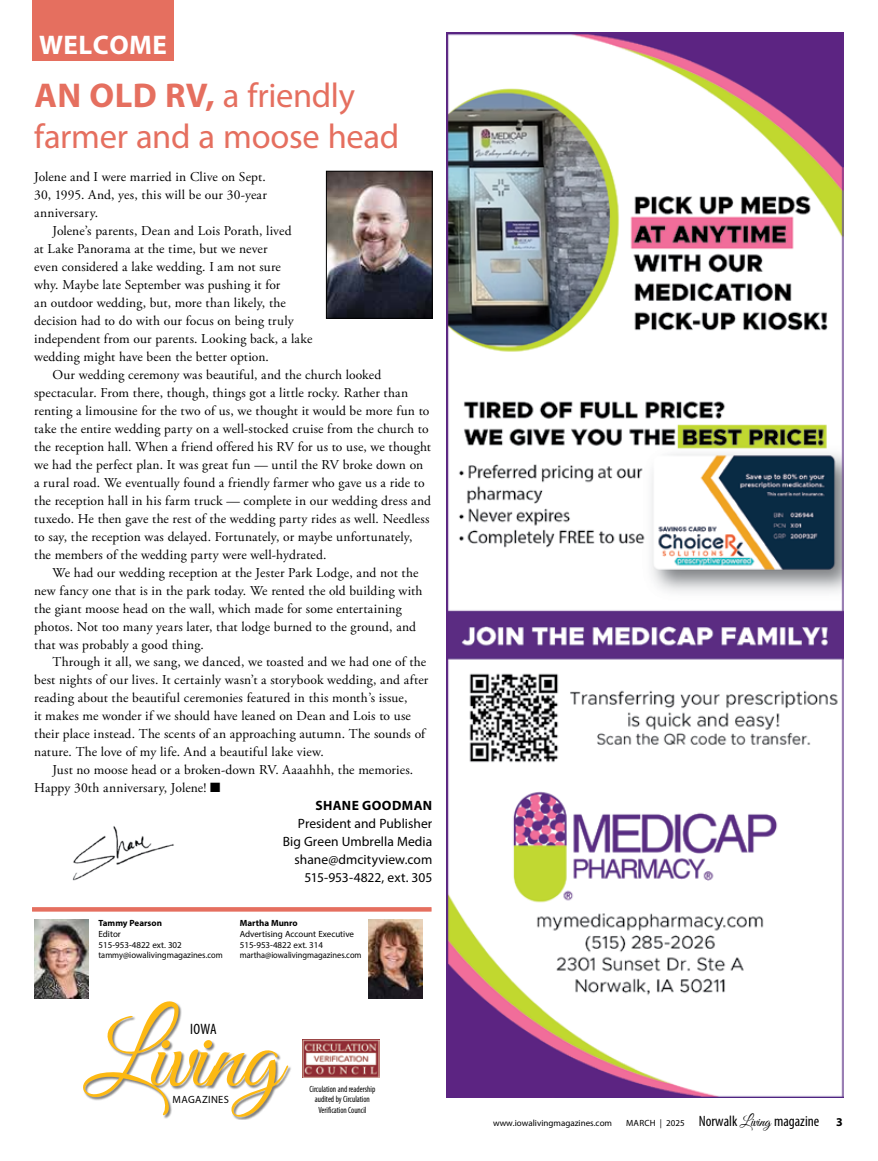
<style>
.page{position:relative;width:878px;height:1161px;background:#fff}
.page>*{position:absolute;margin:0;border:0;box-sizing:border-box;transform-origin:0 0}
.t1{font:99.15px "Great Vibes";letter-spacing:-.005em;color:#fdb913}
.t2{font:34.5px/41.4px "Myriad Pro";letter-spacing:-.01em;color:#e56f5f}
.t3{font:700 27px "Myriad Pro";letter-spacing:.02em;color:#fff}
.t4{font:condensed 15.15px "Myriad Pro";color:#000}
.t5{font:13.5px/18px "Adobe Garamond Pro";letter-spacing:.01em;color:#000}
.t6{font:13.5px/18px "Myriad Pro";color:#000;text-align:right}
.t7{font:700 13.5px "Myriad Pro";letter-spacing:.03em;color:#000}
.t8{font:700 12px "Myriad Pro";color:#000}
.t9{font:10.5px "Myriad Pro";letter-spacing:.035em;color:#000}
.t10{font:9px/10.8px "Myriad Pro";color:#000}
.t11{font:condensed 9px/10.5px "Myriad Pro";color:#000;text-align:center;scale:.91 1}
.t12{font:700 9px "Myriad Pro";color:#000}
.s1{font-weight:700}
.s2{font-stretch:condensed;font-size:15px}
.s3{font-family:"Great Vibes";font-size:15px}
</style>
<div class="page">
<div style="left:32px;top:0;width:142px;height:60px;background:#e56f5f"></div>
<svg style="left:32px;top:907px;width:399px;height:4px;background:#e57364"></svg>
<img style="left:34px;top:920px;width:54px;height:79px">
<div style="left:83px;top:1001px;width:209px;height:119px;background:#000;opacity:.5"></div>
<img style="left:302px;top:1039px;width:78px;height:38px">
<img style="left:368px;top:920px;width:54px;height:79px">
<img style="left:72px;top:826px;width:102px;height:55px">
<img style="left:328px;top:173px;width:102px;height:144px">
<div style="left:326px;top:171px;width:106px;height:148px;border:1px solid #000"></div>
<img style="left:446px;top:32px;width:397px;height:1066px">
<h3 class="t3" style="left:39px;top:27px;width:129px">WELCOME</h3>
<h2 class="t2" style="left:34px;top:74px;width:366px"><span class="s1">AN OLD RV,</span> a friendly farmer and a moose head</h2>
<p class="t5" style="left:34px;top:168px;width:234px;text-align:justify">Jolene and I were married in Clive on Sept.<br>30, 1995. And, yes, this will be our 30-year anniversary.</p>
<p class="t5" style="left:34px;top:222px;width:280px;text-indent:18px">Jolene’s parents, Dean and Lois Porath, lived<br>at Lake Panorama at the time, but we never<br>even considered a lake wedding. I am not sure<br>why. Maybe late September was pushing it for<br>an outdoor wedding, but, more than likely, the decision had to do with our focus on being truly independent from our parents. Looking back, a lake wedding might have been the better option.</p>
<p class="t5" style="left:34px;top:366px;width:398px;text-indent:18px">Our wedding ceremony was beautiful, and the church looked spectacular. From there, though, things got a little rocky. Rather than renting a limousine for the two of us, we thought it would be more fun to take the entire wedding party on a well-stocked cruise from the church to the reception hall. When a friend offered his RV for us to use, we thought we had the perfect plan. It was great fun — until the RV broke down on a rural road. We eventually found a friendly farmer who gave us a ride to the reception hall in his farm truck — complete in our wedding dress and tuxedo. He then gave the rest of the wedding party rides as well. Needless to say, the reception was delayed. Fortunately, or maybe unfortunately, the members of the wedding party were well-hydrated.</p>
<p class="t5" style="left:34px;top:564px;width:390px;text-indent:18px">We had our wedding reception at the Jester Park Lodge, and not the new fancy one that is in the park today. We rented the old building with the giant moose head on the wall, which made for some entertaining photos. Not too many years later, that lodge burned to the ground, and that was probably a good thing.</p>
<p class="t5" style="left:34px;top:654px;width:395px;text-indent:18px">Through it all, we sang, we danced, we toasted and we had one of the best nights of our lives. It certainly wasn’t a storybook wedding, and after reading about the beautiful ceremonies featured in this month’s issue,<br>it makes me wonder if we should have leaned on Dean and Lois to use their place instead. The scents of an approaching autumn. The sounds of nature. The love of my life. And a beautiful lake view.</p>
<p class="t5" style="left:34px;top:762px;width:380px;text-indent:18px">Just no moose head or a broken-down RV. Aaaahhh, the memories.<br>Happy 30th anniversary, Jolene! ■</p>
<p class="t7" style="left:315px;top:797px;width:118px">SHANE GOODMAN</p>
<p class="t6" style="left:283px;top:815px;width:151px">President and Publisher<br>Big Green Umbrella Media shane@dmcityview.com<br>515-953-4822, ext. 305</p>
<p class="t12" style="left:240px;top:917px;width:60px">Martha Munro</p>
<p class="t10" style="left:240px;top:928px;width:123px">Advertising Account Executive<br>515-953-4822 ext. 314 martha@iowalivingmagazines.com</p>
<p class="t12" style="left:98px;top:917px;width:65px">Tammy Pearson</p>
<p class="t10" style="left:98px;top:928px;width:126px">Editor<br>515-953-4822 ext. 302 tammy@iowalivingmagazines.com</p>
<h1 class="t1" style="left:84px;top:1001px;width:199px">Living</h1>
<p class="t4" style="left:190px;top:1020px;width:28px">IOWA</p>
<p class="t9" style="left:173px;top:1093px;width:58px">MAGAZINES</p>
<p class="t11" style="left:309px;top:1083px;width:74px">Circulation and readership audited by Circulation<br>Verification Council</p>
<p class="t10" style="left:493px;top:1118px;width:328px">www.iowalivingmagazines.com MARCH | 2025 <span class="s2">Norwalk</span> <span class="s3">Living</span> <span class="s2">magazine</span></p>
<p class="t8" style="left:836px;top:1115px;width:8px">3</p>
</div>
